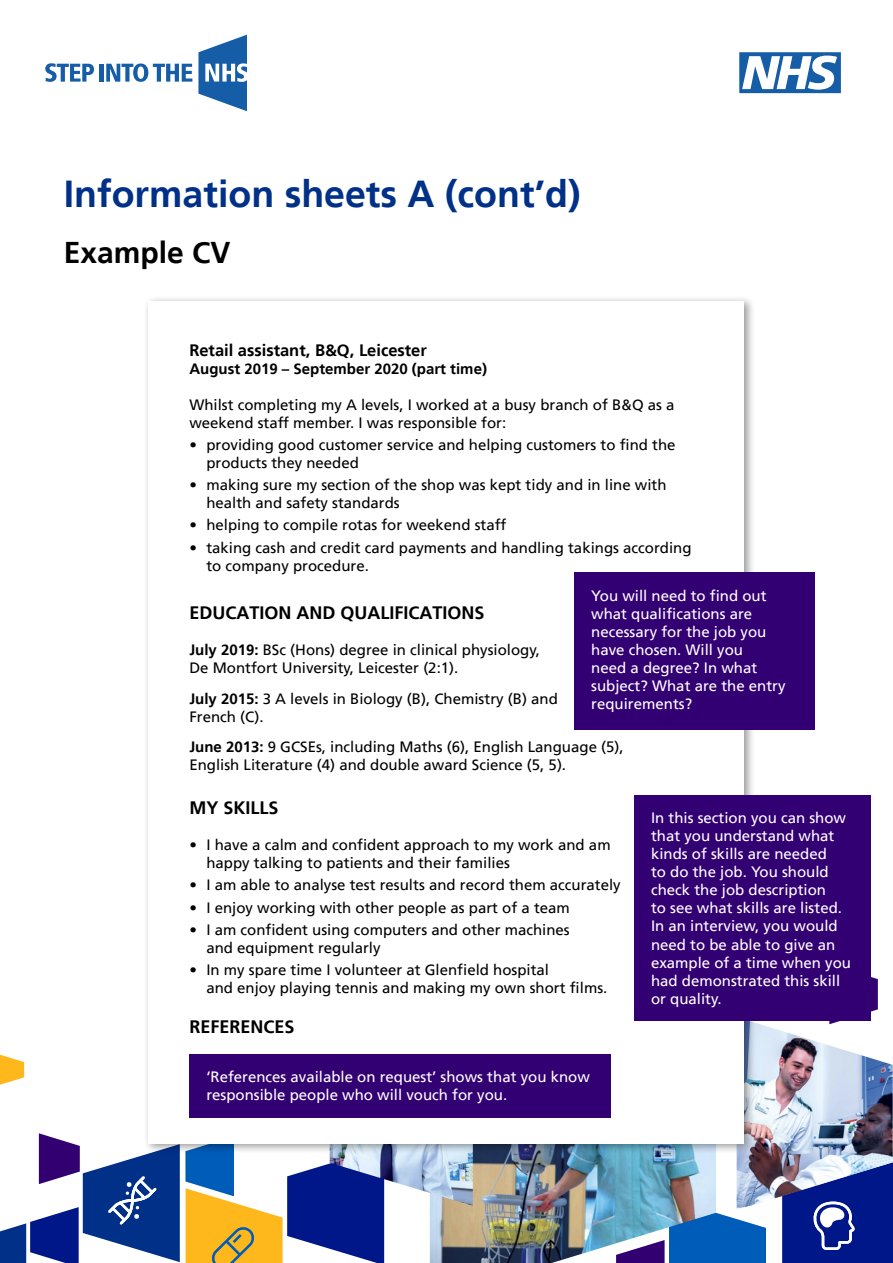
<style>
.page{position:relative;width:893px;height:1263px;background:#fff}
.page>*{position:absolute;margin:0;border:0;box-sizing:border-box;transform-origin:0 0}
.t1{font:700 37.5px "Frutiger LT";color:#003087}
.t2{font:700 30px "Frutiger LT";color:#000}
.t3{font:700 18px "Frutiger LT";color:#000}
.t4{font:700 16.5px "Frutiger LT";color:#000}
.t5{font:15px/18px "Frutiger LT";color:#000}
.t6{font:15px/18px "Frutiger LT";color:#fff}
.t7{font:700 15px "Frutiger LT";color:#000}
.s1{font-weight:700}
</style>
<div class="page">
<svg style="left:871px;top:977px;width:7px;height:35px"></svg>
<svg style="left:0;top:1055px;width:24px;height:30px"></svg>
<svg style="left:716px;top:1199px;width:50px;height:64px"></svg>
<img style="left:430px;top:1154px;width:286px;height:109px">
<img style="left:384px;top:1154px;width:89px;height:52px">
<svg style="left:782px;top:1210px;width:111px;height:53px;background:#1a2f95"></svg>
<svg style="left:0;top:1133px;width:384px;height:130px"></svg>
<img style="left:737px;top:1020px;width:156px;height:190px">
<svg style="left:45px;top:63px;width:49px;height:19px"></svg>
<div style="left:99px;top:64px;width:5px;height:18px;background:#165da7"></div>
<svg style="left:106px;top:63px;width:86px;height:19px"></svg>
<svg style="left:198px;top:35px;width:49px;height:76px"></svg>
<svg style="left:739px;top:52px;width:102px;height:41px"></svg>
<div style="left:143px;top:296px;width:613px;height:858px;background:#000;opacity:.4"></div>
<div style="left:149px;top:301px;width:595px;height:842px;background:#fff"></div>
<div style="left:574px;top:572px;width:241px;height:158px;background:#330073"></div>
<div style="left:634px;top:795px;width:237px;height:225px;background:#330073"></div>
<div style="left:189px;top:1054px;width:422px;height:63px;background:#330073"></div>
<h1 class="t1" style="left:64px;top:172px;width:518px">Information sheets A (cont’d)</h1>
<h2 class="t2" style="left:64px;top:235px;width:168px">Example CV</h2>
<p class="t4" style="left:189px;top:340px;width:239px">Retail assistant, B&amp;Q, Leicester</p>
<p class="t7" style="left:189px;top:360px;width:299px">August 2019 – September 2020 (part time)</p>
<p class="t5" style="left:189px;top:395px;width:487px">Whilst completing my A levels, I worked at a busy branch of B&amp;Q as a weekend staff member. I was responsible for:</p>
<p class="t5" style="left:206px;top:436px;width:471px;text-indent:-17px">• providing good customer service and helping customers to find the products they needed</p>
<p class="t5" style="left:206px;top:476px;width:462px;text-indent:-17px">• making sure my section of the shop was kept tidy and in line with health and safety standards</p>
<p class="t5" style="left:189px;top:516px;width:318px">• helping to compile rotas for weekend staff</p>
<p class="t5" style="left:206px;top:538px;width:487px;text-indent:-17px">• taking cash and credit card payments and handling takings according to company procedure.</p>
<p class="t3" style="left:189px;top:602px;width:297px">EDUCATION AND QUALIFICATIONS</p>
<p class="t5" style="left:189px;top:641px;width:352px"><span class="s1">July 2019:</span> BSc (Hons) degree in clinical physiology,<br>De Montfort University, Leicester (2:1).</p>
<p class="t5" style="left:189px;top:689px;width:370px"><span class="s1">July 2015:</span> 3 A levels in Biology (B), Chemistry (B) and<br>French (C).</p>
<p class="t5" style="left:189px;top:738px;width:436px"><span class="s1">June 2013:</span> 9 GCSEs, including Maths (6), English Language (5),<br>English Literature (4) and double award Science (5, 5).</p>
<p class="t3" style="left:189px;top:797px;width:91px">MY SKILLS</p>
<p class="t5" style="left:206px;top:836px;width:406px;text-indent:-17px">• I have a calm and confident approach to my work and am happy talking to patients and their families</p>
<p class="t5" style="left:189px;top:876px;width:433px">• I am able to analyse test results and record them accurately</p>
<p class="t5" style="left:189px;top:898px;width:382px">• I enjoy working with other people as part of a team</p>
<p class="t5" style="left:206px;top:921px;width:365px;text-indent:-17px">• I am confident using computers and other machines and equipment regularly</p>
<p class="t5" style="left:206px;top:961px;width:402px;text-indent:-17px">• In my spare time I volunteer at Glenfield hospital<br>and enjoy playing tennis and making my own short films.</p>
<p class="t3" style="left:189px;top:1016px;width:107px">REFERENCES</p>
<p class="t6" style="left:591px;top:586px;width:196px">You will need to find out what qualifications are necessary for the job you have chosen. Will you<br>need a degree? In what subject? What are the entry requirements?</p>
<p class="t6" style="left:651px;top:809px;width:202px">In this section you can show that you understand what kinds of skills are needed<br>to do the job. You should check the job description<br>to see what skills are listed.<br>In an interview, you would need to be able to give an example of a time when you had demonstrated this skill or quality.</p>
<p class="t6" style="left:206px;top:1068px;width:385px">‘References available on request’ shows that you know responsible people who will vouch for you.</p>
</div>
